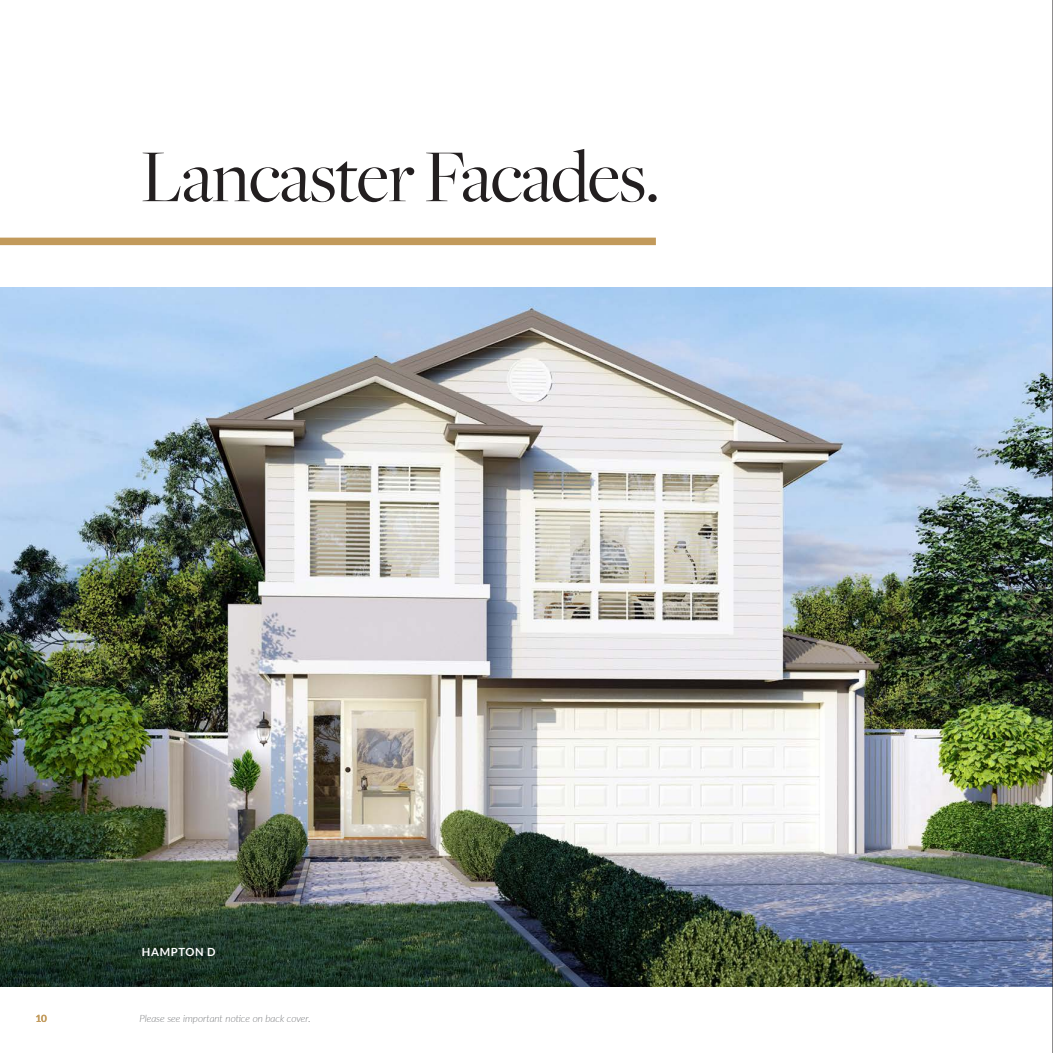
<style>
.page{position:relative;width:1053px;height:1053px;background:#fff}
.page>*{position:absolute;margin:0;border:0;box-sizing:border-box;transform-origin:0 0}
.HOUSE_NAME{font:77.5px "Freight Big Pro";letter-spacing:-.01em;color:#231f20}
.t1{font:700 11.25px "Lato";letter-spacing:.06em;color:#fff}
.t2{font:italic 100 10px "Lato";color:#808285}
.t3{font:700 10px "Lato";color:#c29a5b}
</style>
<div class="page">
<img style="left:0;top:287px;width:1052px;height:699px">
<hr style="left:1052px;top:0;width:1px;height:1052px;background:#231f20">
<div style="left:0;top:237px;width:656px;height:8px;background:#c29a5b"></div>
<p class="HOUSE_NAME" style="left:140px;top:126px;width:520px">Lancaster Facades.</p>
<p class="t1" style="left:142px;top:945px;width:75px">HAMPTON D</p>
<p class="t3" style="left:35px;top:1012px;width:13px">10</p>
<p class="t2" style="left:139px;top:1011px;width:172px">Please see important notice on back cover.</p>
</div>
